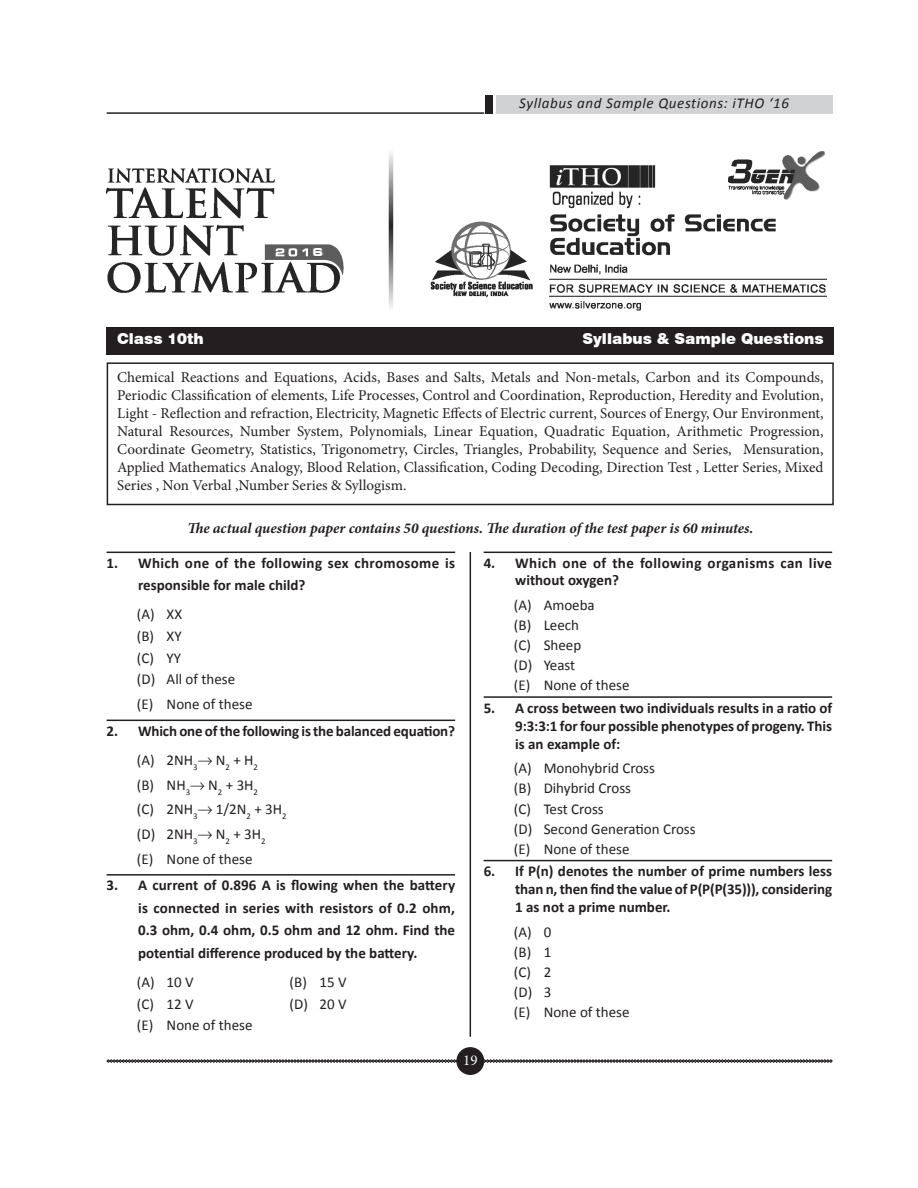
<style>
.page{position:relative;width:918px;height:1188px;background:#fff}
.page>*{position:absolute;margin:0;border:0;box-sizing:border-box;transform-origin:0 0}
.t1{font:15px/18px "Minion Pro";color:#231f20;text-align:justify}
._2Question_Text{font:700 15px/18px "Calibri";color:#231f20;text-align:justify}
.Tab{font:15px "Calibri";color:#231f20}
._4{font:15px "Calibri";color:#231f20}
.t2{font:italic 700 15px "Minion Pro";letter-spacing:-.005em;color:#231f20}
._2Question_Text-2{font:700 15px/22.5px "Calibri";letter-spacing:.025em;color:#231f20}
._2Question_Text-3{font:700 15px/17.2px "Calibri";letter-spacing:.03em;color:#231f20}
.t3{font:italic 15px "Calibri";letter-spacing:.04em;color:#231f20}
.t4{font:900 15px "Swiss 721 BT";color:#fff}
.t5{font:15px "Minion Pro";color:#fafafa}
.t6{font:700 expanded 10.95px "Square 721 BT";color:#fff}
</style>
<div class="page">
<div style="left:457px;top:1048px;width:26px;height:26px;background:#231f20;border-radius:50%"></div>
<div style="left:456px;top:1047px;width:28px;height:28px;border:2px solid #231f20;border-radius:50%"></div>
<hr style="left:470px;top:151px;width:1px;height:886px;background:#231f20">
<svg style="left:107px;top:1059px;width:726px;height:4px;background:#737071"></svg>
<div style="left:497px;top:95px;width:336px;height:19px;background:#d1d2d4"></div>
<div style="left:485px;top:95px;width:8px;height:19px;background:#231f20"></div>
<hr style="left:107px;top:112px;width:377px;height:2px;background:#231f20">
<div style="left:456px;top:151px;width:27px;height:401px;background:#fff"></div>
<hr style="left:107px;top:552px;width:348px;height:1px;background:#231f20">
<hr style="left:107px;top:720px;width:348px;height:1px;background:#231f20">
<hr style="left:107px;top:874px;width:348px;height:2px;background:#231f20">
<hr style="left:484px;top:552px;width:348px;height:1px;background:#231f20">
<hr style="left:484px;top:696px;width:348px;height:2px;background:#231f20">
<hr style="left:484px;top:860px;width:348px;height:1px;background:#231f20">
<div style="left:107px;top:362px;width:727px;height:143px;border:2px solid #231f20"></div>
<div style="left:107px;top:327px;width:727px;height:28px;background:#231f20"></div>
<img style="left:106px;top:151px;width:720px;height:160px">
<div style="left:314px;top:247px;width:9px;height:10px;background:#57585a"></div>
<div style="left:313px;top:248px;width:10px;height:8px;background:#5f5f62"></div>
<p class="t6" style="left:313px;top:245px;width:12px">6</p>
<p class="t3" style="left:519px;top:94px;width:271px">Syllabus and Sample Questions: iTHO ‘16</p>
<p class="t4" style="left:117px;top:329px;width:88px">Class 10th</p>
<p class="t4" style="left:582px;top:329px;width:243px">Syllabus &amp; Sample Questions</p>
<p class="t1" style="left:117px;top:368px;width:708px">Chemical Reactions and Equations, Acids, Bases and Salts, Metals and Non-metals, Carbon and its Compounds, Periodic Classification of elements, Life Processes, Control and Coordination, Reproduction, Heredity and Evolution, Light - Reflection and refraction, Electricity, Magnetic Effects of Electric current, Sources of Energy, Our Environment, Natural Resources, Number System, Polynomials, Linear Equation, Quadratic Equation, Arithmetic Progression, Coordinate Geometry, Statistics, Trigonometry, Circles, Triangles, Probability, Sequence and Series, Mensuration, Applied Mathematics Analogy, Blood Relation, Classification, Coding Decoding, Direction Test , Letter Series, Mixed Series , Non Verbal ,Number Series &amp; Syllogism.</p>
<p class="t2" style="left:187px;top:518px;width:568px">The actual question paper contains 50 questions. The duration of the test paper is 60 minutes.</p>
<p class="_2Question_Text-2" style="left:138px;top:551px;width:318px;text-indent:-32px">1. Which one of the following sex chromosome is responsible for male child?</p>
<p class="Tab" style="left:137px;top:605px;width:47px">(A) XX</p>
<p class="Tab" style="left:137px;top:627px;width:46px">(B) XY</p>
<p class="Tab" style="left:137px;top:649px;width:46px">(C) YY</p>
<p class="Tab" style="left:137px;top:670px;width:100px">(D) All of these</p>
<p class="Tab" style="left:137px;top:695px;width:117px">(E) None of these</p>
<p class="_2Question_Text" style="left:107px;top:721px;width:350px">2. Which one of the following is the balanced equation?</p>
<p class="Tab" style="left:137px;top:751px;width:123px">(A) 2NH<sub>3</sub>→ N<sub>2</sub> + H<sub>2</sub></p>
<p class="Tab" style="left:137px;top:775px;width:123px">(B) NH<sub>3</sub>→ N<sub>2</sub> + 3H<sub>2</sub></p>
<p class="Tab" style="left:137px;top:800px;width:151px">(C) 2NH<sub>3</sub>→ 1/2N<sub>2</sub> + 3H<sub>2</sub></p>
<p class="Tab" style="left:137px;top:825px;width:130px">(D) 2NH<sub>3</sub>→ N<sub>2</sub> + 3H<sub>2</sub></p>
<p class="Tab" style="left:137px;top:849px;width:117px">(E) None of these</p>
<p class="_2Question_Text" style="left:138px;top:874px;width:319px;line-height:22.5px;text-indent:-32px">3. A current of 0.896 A is flowing when the battery is connected in series with resistors of 0.2 ohm, 0.3 ohm, 0.4 ohm, 0.5 ohm and 12 ohm. Find the potential difference produced by the battery.</p>
<p class="Tab" style="left:137px;top:973px;width:58px">(A) 10 V</p>
<p class="Tab" style="left:290px;top:973px;width:59px">(B) 15 V</p>
<p class="Tab" style="left:137px;top:994px;width:58px">(C) 12 V</p>
<p class="Tab" style="left:290px;top:994px;width:59px">(D) 20 V</p>
<p class="Tab" style="left:137px;top:1016px;width:117px">(E) None of these</p>
<p class="_2Question_Text-3" style="left:515px;top:554px;width:319px;text-indent:-32px">4. Which one of the following organisms can live without oxygen?</p>
<p class="Tab" style="left:514px;top:595px;width:82px">(A) Amoeba</p>
<p class="Tab" style="left:514px;top:616px;width:67px">(B) Leech</p>
<p class="Tab" style="left:514px;top:636px;width:69px">(C) Sheep</p>
<p class="Tab" style="left:514px;top:656px;width:63px">(D) Yeast</p>
<p class="Tab" style="left:514px;top:676px;width:117px">(E) None of these</p>
<p class="_2Question_Text" style="left:515px;top:698px;width:319px;text-indent:-32px">5. A cross between two individuals results in a ratio of 9:3:3:1 for four possible phenotypes of progeny. This is an example of:</p>
<p class="_4" style="left:514px;top:759px;width:143px">(A) Monohybrid Cross</p>
<p class="_4" style="left:514px;top:779px;width:119px">(B) Dihybrid Cross</p>
<p class="_4" style="left:514px;top:799px;width:91px">(C) Test Cross</p>
<p class="_4" style="left:514px;top:819px;width:183px">(D) Second Generation Cross</p>
<p class="_4" style="left:514px;top:840px;width:117px">(E) None of these</p>
<p class="_2Question_Text" style="left:515px;top:862px;width:318px;text-indent:-32px">6. If P(n) denotes the number of prime numbers less than n, then find the value of P(P(P(35))), considering 1 as not a prime number.</p>
<p class="Tab" style="left:514px;top:922px;width:39px">(A) 0</p>
<p class="Tab" style="left:514px;top:943px;width:39px">(B) 1</p>
<p class="Tab" style="left:514px;top:963px;width:39px">(C) 2</p>
<p class="Tab" style="left:514px;top:983px;width:39px">(D) 3</p>
<p class="Tab" style="left:514px;top:1003px;width:117px">(E) None of these</p>
<p class="t5" style="left:463px;top:1050px;width:16px">19</p>
</div>
